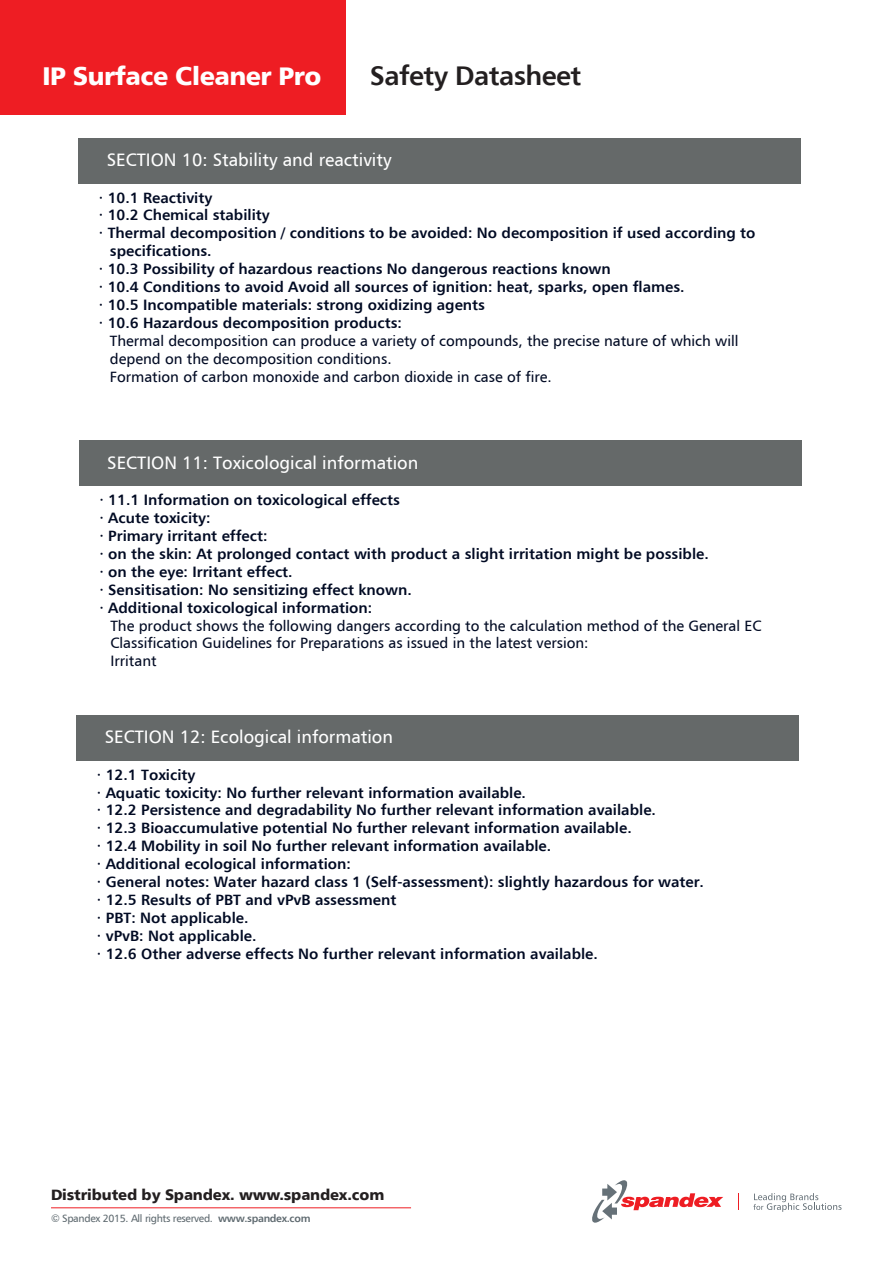
<style>
.page{position:relative;width:893px;height:1263px;background:#fff}
.page>*{position:absolute;margin:0;border:0;box-sizing:border-box;transform-origin:0 0}
.t1{font:27px "Humanist 777 AT Bold B";letter-spacing:-.02em;color:#231f20}
.t2{font:25.5px "Humanist 777 AT Black B";letter-spacing:-.02em;color:#fff}
.t3{font:18px "Humanist 777 AT Roman B";color:#fff}
.t4{font:15px/17.9px "Humanist 777 AT Bold B";color:#010a23}
.t5{font:15px/17.9px "Humanist 777 AT Roman B";color:#010a23}
.t6{font:15px "Humanist 777 AT Black B";letter-spacing:-.01em;color:#231f20}
.t7{font:10.5px "Humanist 777 AT Roman B";letter-spacing:-.03em;color:#5e696f}
.s1{font-family:"Humanist 777 AT Bold B"}
</style>
<div class="page">
<div style="left:0;top:0;width:346px;height:115px;background:#ee1d23"></div>
<hr style="left:51px;top:1207px;width:360px;height:1px;background:#ee1d23">
<div style="left:78px;top:138px;width:723px;height:45px;background:#656969"></div>
<div style="left:79px;top:441px;width:722px;height:45px;background:#656969"></div>
<div style="left:76px;top:715px;width:723px;height:45px;background:#656969"></div>
<svg style="left:592px;top:1180px;width:131px;height:43px"></svg>
<svg style="left:753px;top:1193px;width:89px;height:19px"></svg>
<svg style="left:738px;top:1193px;width:1px;height:17px"></svg>
<h2 class="t2" style="left:43px;top:60px;width:280px">IP Surface Cleaner Pro</h2>
<h1 class="t1" style="left:370px;top:58px;width:213px">Safety Datasheet</h1>
<p class="t3" style="left:107px;top:149px;width:286px">SECTION 10: Stability and reactivity</p>
<p class="t4" style="left:99px;top:188px;width:115px">· 10.1 Reactivity</p>
<p class="t4" style="left:99px;top:206px;width:172px">· 10.2 Chemical stability</p>
<p class="t4" style="left:99px;top:224px;width:658px">· Thermal decomposition / conditions to be avoided: No decomposition if used according to</p>
<p class="t4" style="left:110px;top:242px;width:103px">specifications.</p>
<p class="t4" style="left:99px;top:260px;width:513px">· 10.3 Possibility of hazardous reactions No dangerous reactions known</p>
<p class="t4" style="left:99px;top:278px;width:587px">· 10.4 Conditions to avoid Avoid all sources of ignition: heat, sparks, open flames.</p>
<p class="t4" style="left:99px;top:296px;width:388px">· 10.5 Incompatible materials: strong oxidizing agents</p>
<p class="t4" style="left:99px;top:313px;width:305px">· 10.6 Hazardous decomposition products:</p>
<p class="t5" style="left:110px;top:331px;width:630px">Thermal decomposition can produce a variety of compounds, the precise nature of which will depend on the decomposition conditions.<br>Formation of carbon monoxide and carbon dioxide in case of fire.</p>
<p class="t3" style="left:107px;top:451px;width:313px">SECTION 11: Toxicological information</p>
<p class="t4" style="left:99px;top:491px;width:611px">· 11.1 Information on toxicological effects<br>· Acute toxicity:<br>· Primary irritant effect:<br>· on the skin: At prolonged contact with product a slight irritation might be possible. · on the eye: Irritant effect.<br>· Sensitisation: No sensitizing effect known.<br>· Additional toxicological information:</p>
<p class="t5" style="left:110px;top:616px;width:653px">The product shows the following dangers according to the calculation method of the General EC<br>Classification Guidelines for Preparations as issued in the latest version:<br>Irritant</p>
<p class="t3" style="left:105px;top:726px;width:290px">SECTION 12: Ecological information</p>
<p class="t4" style="left:97px;top:765px;width:609px">· 12.1 Toxicity<br>· Aquatic toxicity: No further relevant information available.<br>· 12.2 Persistence and degradability No further relevant information available.<br>· 12.3 Bioaccumulative potential No further relevant information available.<br>· 12.4 Mobility in soil No further relevant information available.<br>· Additional ecological information:<br>· General notes: Water hazard class 1 (Self-assessment): slightly hazardous for water. · 12.5 Results of PBT and vPvB assessment<br>· PBT: Not applicable.<br>· vPvB: Not applicable.<br>· 12.6 Other adverse effects No further relevant information available.</p>
<p class="t6" style="left:51px;top:1185px;width:335px">Distributed by Spandex. www.spandex.com</p>
<p class="t7" style="left:51px;top:1212px;width:261px">© Spandex 2015. All rights reserved. <span class="s1">www.spandex.com</span></p>
</div>
